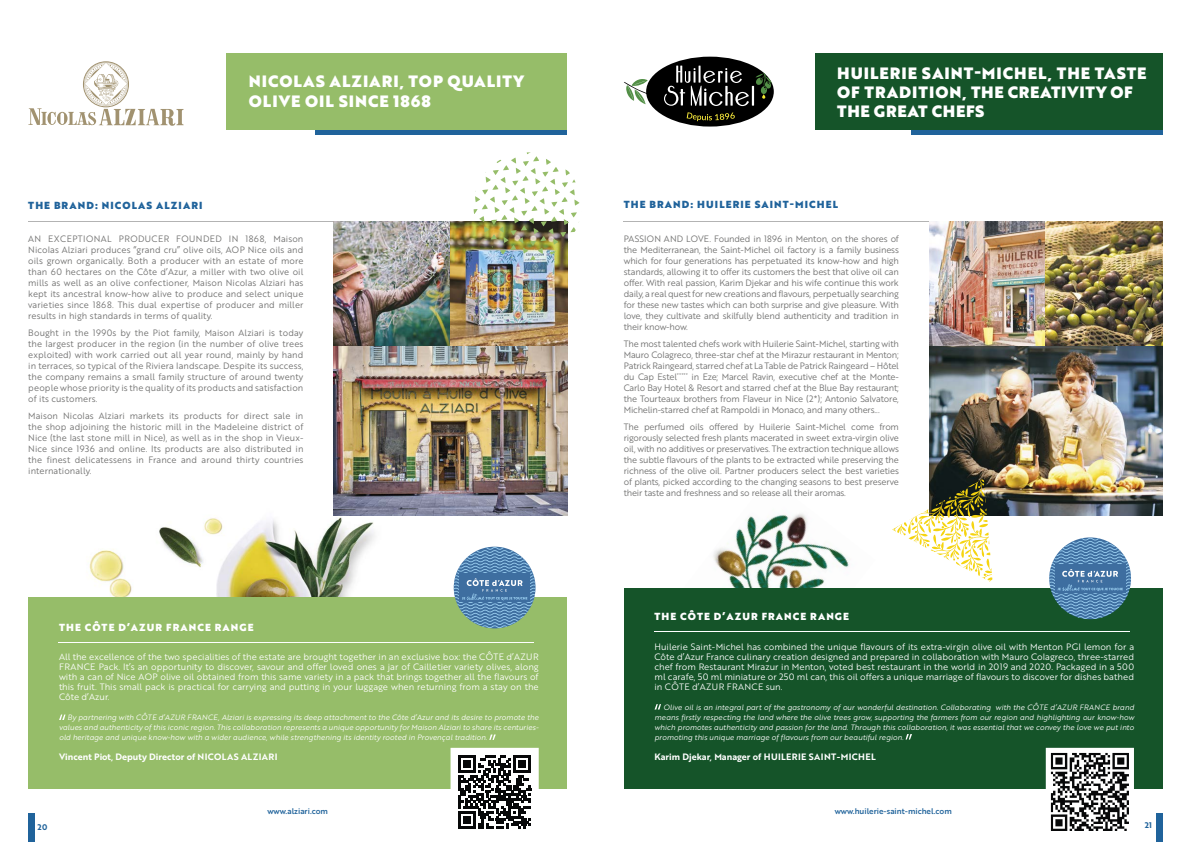
<style>
.page{position:relative;width:1191px;height:842px;background:#fff}
.page>*{position:absolute;margin:0;border:0;box-sizing:border-box;transform-origin:0 0}
.t1{font:16px/19.2px "Brother 1816 Black";letter-spacing:.06em;color:#fff}
.t2{font:10px "Brother 1816 Black";letter-spacing:.11em;color:#20639b}
.t3{font:10px "Brother 1816 Black";letter-spacing:.11em;color:#fff}
.t4{font:9px/11px "Brother 1816 Book";letter-spacing:.005em;color:#6f6f6e;text-align:justify}
.t5{font:9px/10px "Brother 1816 Book";color:#fff;text-align:justify}
.t6{font:9px "Brother 1816 Bold";letter-spacing:.01em;color:#fff}
.t7{font:8px "Brother 1816 Medium";color:#20639b}
.t8{font:8px "Brother 1816 Bold";color:#20639b}
.t9{font:7.5px/10px "Brother 1816 Book Italic";color:#fff;text-align:justify}
</style>
<div class="page">
<img style="left:713px;top:514px;width:136px;height:73px">
<img style="left:929px;top:345px;width:233px;height:170px">
<div style="left:814px;top:53px;width:348px;height:77px;background:#155429"></div>
<div style="left:624px;top:587px;width:538px;height:201px;background:#155429"></div>
<div style="left:911px;top:130px;width:251px;height:5px;background:#20639b"></div>
<hr style="left:623px;top:222px;width:508px;height:1px;background:#b3b3b3">
<hr style="left:654px;top:632px;width:475px;height:1px;background:#fff">
<img style="left:929px;top:222px;width:116px;height:123px">
<img style="left:1045px;top:222px;width:117px;height:123px">
<div style="left:646px;top:57px;width:128px;height:70px;background:#000;border-radius:50%"></div>
<svg style="left:755px;top:71px;width:19px;height:28px"></svg>
<svg style="left:624px;top:66px;width:125px;height:40px"></svg>
<hr style="left:752px;top:86px;width:2px;height:20px;background:#fff">
<svg style="left:686px;top:112px;width:49px;height:9px"></svg>
<svg style="left:892px;top:478px;width:100px;height:104px"></svg>
<div style="left:1156px;top:814px;width:6px;height:28px;background:#20639b"></div>
<svg style="left:1049px;top:538px;width:82px;height:81px"></svg>
<svg style="left:1045px;top:748px;width:89px;height:83px"></svg>
<svg style="left:654px;top:704px;width:7px;height:5px"></svg>
<svg style="left:905px;top:734px;width:7px;height:5px"></svg>
<img style="left:89px;top:549px;width:43px;height:48px">
<img style="left:216px;top:506px;width:217px;height:91px">
<img style="left:159px;top:514px;width:73px;height:59px">
<img style="left:334px;top:345px;width:233px;height:170px">
<div style="left:226px;top:53px;width:341px;height:77px;background:#96bd69"></div>
<div style="left:28px;top:597px;width:539px;height:191px;background:#96bd69"></div>
<div style="left:316px;top:130px;width:251px;height:5px;background:#20639b"></div>
<hr style="left:28px;top:222px;width:507px;height:1px;background:#b3b3b3">
<hr style="left:59px;top:642px;width:475px;height:1px;background:#fff">
<svg style="left:59px;top:714px;width:6px;height:6px"></svg>
<svg style="left:489px;top:734px;width:7px;height:6px"></svg>
<svg style="left:454px;top:547px;width:81px;height:81px"></svg>
<img style="left:334px;top:222px;width:116px;height:123px">
<img style="left:450px;top:222px;width:117px;height:123px">
<svg style="left:28px;top:61px;width:156px;height:65px"></svg>
<img style="left:467px;top:152px;width:113px;height:115px">
<div style="left:28px;top:814px;width:7px;height:28px;background:#20639b"></div>
<svg style="left:450px;top:748px;width:89px;height:81px"></svg>
<p class="t2" style="left:28px;top:198px;width:176px">THE BRAND: NICOLAS ALZIARI</p>
<h1 class="t1" style="left:249px;top:71px;width:277px">NICOLAS ALZIARI, TOP QUALITY<br>OLIVE OIL SINCE 1868</h1>
<p class="t4" style="left:28px;top:233px;width:277px">AN EXCEPTIONAL PRODUCER FOUNDED IN 1868, Maison Nicolas Alziari produces “grand cru” olive oils, AOP Nice oils and oils grown organically. Both a producer with an estate of more than 60 hectares on the Côte d’Azur, a miller with two olive oil mills as well as an olive confectioner, Maison Nicolas Alziari has kept its ancestral know-how alive to produce and select unique varieties since 1868. This dual expertise of producer and miller results in high standards in terms of quality.</p>
<p class="t4" style="left:28px;top:327px;width:277px">Bought in the 1990s by the Piot family, Maison Alziari is today the largest producer in the region (in the number of olive trees exploited) with work carried out all year round, mainly by hand in terraces, so typical of the Riviera landscape. Despite its success, the company remains a small family structure of around twenty people whose priority is the quality of its products and satisfaction of its customers.</p>
<p class="t4" style="left:28px;top:410px;width:277px">Maison Nicolas Alziari markets its products for direct sale in the shop adjoining the historic mill in the Madeleine district of Nice (the last stone mill in Nice), as well as in the shop in Vieux-Nice since 1936 and online. Its products are also distributed in the finest delicatessens in France and around thirty countries internationally.</p>
<p class="t3" style="left:59px;top:619px;width:196px">THE CÔTE D’AZUR FRANCE RANGE</p>
<p class="t5" style="left:59px;top:651px;width:481px">All the excellence of the two specialities of the estate are brought together in an exclusive box: the CÔTE d’AZUR FRANCE Pack. It’s an opportunity to discover, savour and offer loved ones a jar of Cailletier variety olives, along with a can of Nice AOP olive oil obtained from this same variety in a pack that brings together all the flavours of this fruit. This small pack is practical for carrying and putting in your luggage when returning from a stay on the Côte d’Azur.</p>
<p class="t9" style="left:59px;top:712px;width:481px;text-indent:9px">By partnering with CÔTE d’AZUR FRANCE, Alziari is expressing its deep attachment to the Côte d’Azur and its desire to promote the values and authenticity of this iconic region. This collaboration represents a unique opportunity for Maison Alziari to share its centuries&shy;old heritage and unique know-how with a wider audience, while strengthening its identity rooted in Provençal tradition.</p>
<p class="t6" style="left:59px;top:750px;width:220px">Vincent Piot, Deputy Director of NICOLAS ALZIARI</p>
<p class="t8" style="left:38px;top:821px;width:11px">20</p>
<p class="t7" style="left:267px;top:805px;width:62px">www.alziari.com</p>
<h1 class="t1" style="left:837px;top:63px;width:311px">HUILERIE SAINT-MICHEL, THE TASTE<br>OF TRADITION, THE CREATIVITY OF<br>THE GREAT CHEFS</h1>
<p class="t2" style="left:624px;top:196px;width:216px">THE BRAND: HUILERIE SAINT-MICHEL</p>
<p class="t4" style="left:624px;top:233px;width:277px">PASSION AND LOVE. Founded in 1896 in Menton, on the shores of the Mediterranean, the Saint-Michel oil factory is a family business which for four generations has perpetuated its know-how and high standards, allowing it to offer its customers the best that olive oil can offer. With real passion, Karim Djekar and his wife continue this work daily, a real quest for new creations and flavours, perpetually searching for these new tastes which can both surprise and give pleasure. With love, they cultivate and skilfully blend authenticity and tradition in their know-how.</p>
<p class="t4" style="left:624px;top:338px;width:277px">The most talented chefs work with Huilerie Saint-Michel, starting with Mauro Colagreco, three-star chef at the Mirazur restaurant in Menton; Patrick Raingeard, starred chef at La Table de Patrick Raingeard – Hôtel du Cap Estel<sup>*****</sup> in Eze; Marcel Ravin, executive chef at the Monte-Carlo Bay Hotel &amp; Resort and starred chef at the Blue Bay restaurant; the Tourteaux brothers from Flaveur in Nice (2*); Antonio Salvatore, Michelin-starred chef at Rampoldi in Monaco, and many others...</p>
<p class="t4" style="left:624px;top:421px;width:277px">The perfumed oils offered by Huilerie Saint-Michel come from rigorously selected fresh plants macerated in sweet extra-virgin olive oil, with no additives or preservatives. The extraction technique allows the subtle flavours of the plants to be extracted while preserving the richness of the olive oil. Partner producers select the best varieties of plants, picked according to the changing seasons to best preserve their taste and freshness and so release all their aromas.</p>
<p class="t3" style="left:654px;top:609px;width:196px">THE CÔTE D’AZUR FRANCE RANGE</p>
<p class="t5" style="left:654px;top:641px;width:481px">Huilerie Saint-Michel has combined the unique flavours of its extra-virgin olive oil with Menton PGI lemon for a Côte d’Azur France culinary creation designed and prepared in collaboration with Mauro Colagreco, three-starred chef from Restaurant Mirazur in Menton, voted best restaurant in the world in 2019 and 2020. Packaged in a 500 ml carafe, 50 ml miniature or 250 ml can, this oil offers a unique marriage of flavours to discover for dishes bathed in CÔTE d’AZUR FRANCE sun.</p>
<p class="t9" style="left:654px;top:701px;width:481px;text-indent:9px">Olive oil is an integral part of the gastronomy of our wonderful destination. Collaborating with the CÔTE d’AZUR FRANCE brand means firstly respecting the land where the olive trees grow, supporting the farmers from our region and highlighting our know-how which promotes authenticity and passion for the land. Through this collaboration, it was essential that we convey the love we put into promoting this unique marriage of flavours from our beautiful region.</p>
<p class="t6" style="left:654px;top:749px;width:223px">Karim Djekar, Manager of HUILERIE SAINT-MICHEL</p>
<p class="t7" style="left:834px;top:805px;width:119px">www.huilerie-saint-michel.com</p>
<p class="t8" style="left:1144px;top:819px;width:9px">21</p>
</div>
